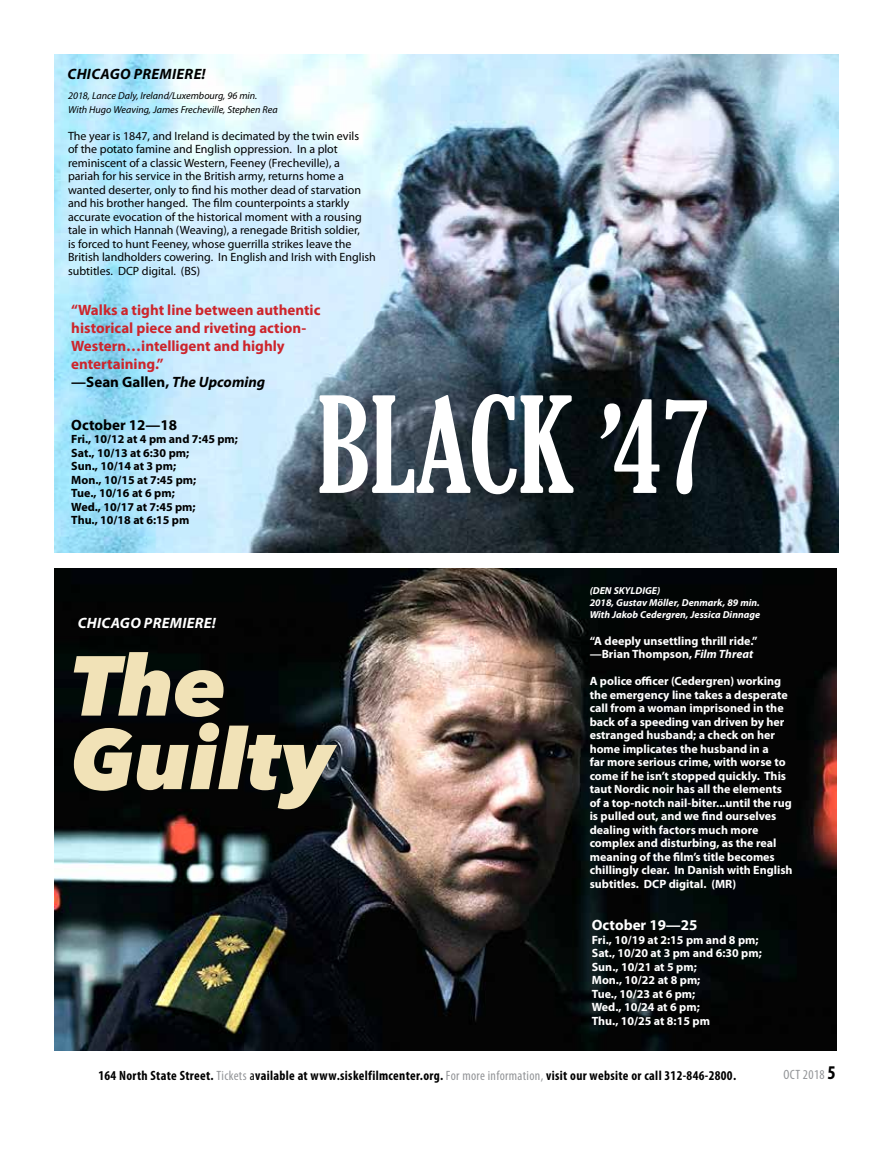
<style>
.page{position:relative;width:891px;height:1161px;background:#fff}
.page>*{position:absolute;margin:0;border:0;box-sizing:border-box;transform-origin:0 0}
.t1{font:extra-condensed 128.55px "Gloucester";color:#fff}
.t2{font:italic 800 84px/73.5px "Avenir Next";color:#f1e2b7}
.t3{font:700 15px/18px "Myriad Pro";color:#cd252c}
.t4{font:italic 700 15px "Myriad Pro";letter-spacing:.02em;color:#fff}
.t5{font:italic 700 15px "Myriad Pro";letter-spacing:.02em;color:#000}
.t6{font:700 15px "Myriad Pro";color:#000}
.t7{font:700 15px "Myriad Pro";color:#fff}
.t8{font:700 condensed 13.5px "Myriad Pro";letter-spacing:.025em;color:#000}
.t9{font:condensed 13.5px "Myriad Pro";letter-spacing:.025em;color:#939598}
.t10{font:700 12px/13.5px "Myriad Pro";color:#fff}
.t11{font:12px/13.5px "Myriad Pro";color:#000}
.t12{font:700 12px/13.5px "Myriad Pro";color:#000}
.t13{font:italic 10.2px/13.5px "Myriad Pro";color:#000}
.t14{font:italic 700 10.2px/12px "Myriad Pro";color:#fff}
.s1{color:#000}
.s2{font-style:italic;color:#000}
.s3{font-family:"Cochin";font-weight:700;font-stretch:normal}
.s4{font-style:italic}
.s5{font-weight:400;color:#939598}
.s6{font-weight:400}
.s7{font-weight:700;font-size:19.5px;color:#000}
</style>
<div class="page">
<img style="left:54px;top:569px;width:783px;height:482px">
<img style="left:54px;top:54px;width:784px;height:499px">
<p class="t5" style="left:68px;top:64px;width:139px">CHICAGO PREMIERE!</p>
<p class="t13" style="left:68px;top:89px;width:211px">2018, Lance Daly, Ireland/Luxembourg, 96 min.<br>With Hugo Weaving, James Frecheville, Stephen Rea</p>
<p class="t11" style="left:68px;top:129px;width:309px">The year is 1847, and Ireland is decimated by the twin evils<br>of the potato famine and English oppression. In a plot reminiscent of a classic Western, Feeney (Frecheville), a<br>pariah for his service in the British army, returns home a wanted deserter, only to find his mother dead of starvation and his brother hanged. The film counterpoints a starkly accurate evocation of the historical moment with a rousing tale in which Hannah (Weaving), a renegade British soldier,<br>is forced to hunt Feeney, whose guerrilla strikes leave the British landholders cowering. In English and Irish with English subtitles. DCP digital. (BS)</p>
<p class="t3" style="left:71px;top:300px;width:251px">“Walks a tight line between authentic historical piece and riveting action-<br>Western…intelligent and highly entertaining.”<br><span class="s1">—Sean Gallen,</span> <span class="s2">The Upcoming</span></p>
<p class="t6" style="left:71px;top:415px;width:107px">October 12—18</p>
<p class="t12" style="left:71px;top:432px;width:168px">Fri., 10/12 at 4 pm and 7:45 pm;<br>Sat., 10/13 at 6:30 pm;<br>Sun., 10/14 at 3 pm;<br>Mon., 10/15 at 7:45 pm;<br>Tue., 10/16 at 6 pm;<br>Wed., 10/17 at 7:45 pm;<br>Thu., 10/18 at 6:15 pm</p>
<h1 class="t1" style="left:318px;top:372px;width:395px">BLACK <span class="s3">’</span>47</h1>
<p class="t4" style="left:78px;top:613px;width:139px">CHICAGO PREMIERE!</p>
<h2 class="t2" style="left:71px;top:649px;width:264px">The<br>Guilty</h2>
<p class="t14" style="left:590px;top:584px;width:172px">(DEN SKYLDIGE)<br>2018, Gustav Möller, Denmark, 89 min.<br>With Jakob Cedergren, Jessica Dinnage</p>
<p class="t10" style="left:590px;top:634px;width:169px">“A deeply unsettling thrill ride.” —Brian Thompson, <span class="s4">Film Threat</span></p>
<p class="t10" style="left:590px;top:674px;width:204px">A police officer (Cedergren) working the emergency line takes a desperate call from a woman imprisoned in the back of a speeding van driven by her estranged husband; a check on her home implicates the husband in a<br>far more serious crime, with worse to come if he isn’t stopped quickly. This taut Nordic noir has all the elements of a top-notch nail-biter...until the rug is pulled out, and we find ourselves dealing with factors much more complex and disturbing, as the real meaning of the film’s title becomes chillingly clear. In Danish with English subtitles. DCP digital. (MR)</p>
<p class="t7" style="left:592px;top:915px;width:107px">October 19—25</p>
<p class="t10" style="left:592px;top:932px;width:171px">Fri., 10/19 at 2:15 pm and 8 pm;<br>Sat., 10/20 at 3 pm and 6:30 pm;<br>Sun., 10/21 at 5 pm;<br>Mon., 10/22 at 8 pm;<br>Tue., 10/23 at 6 pm;<br>Wed., 10/24 at 6 pm;<br>Thu., 10/25 at 8:15 pm</p>
<p class="t8" style="left:98px;top:1067px;width:639px">164 North State Street. <span class="s5">Tickets</span> <span class="s6">a</span>vailable at www.siskelfilmcenter.org. <span class="s5">For more information,</span> visit our website or call 312-846-2800.</p>
<p class="t9" style="left:784px;top:1067px;width:54px">OCT 2018 <span class="s7">5</span></p>
</div>
